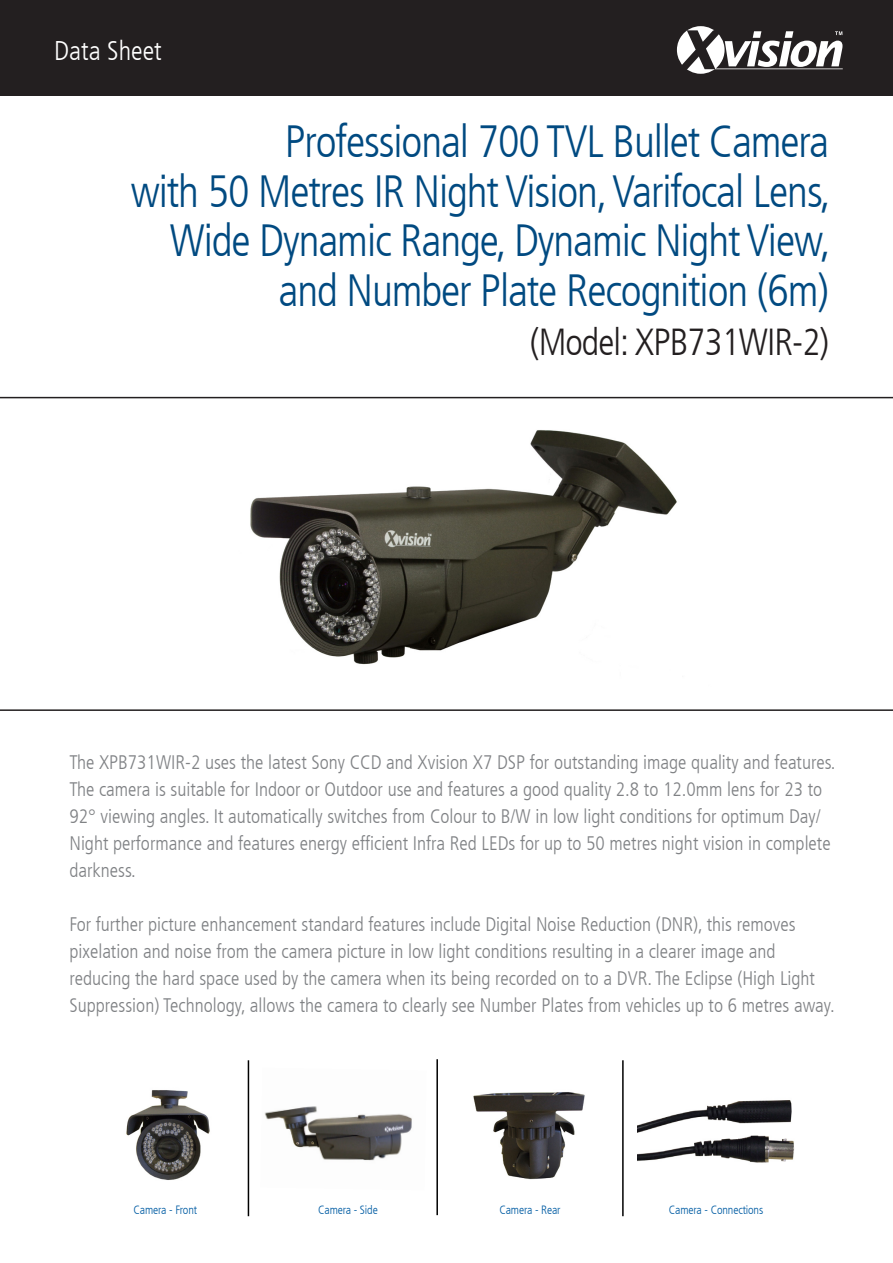
<style>
.page{position:relative;width:893px;height:1263px;background:#fff}
.page>*{position:absolute;margin:0;border:0;box-sizing:border-box;transform-origin:0 0}
.t1{font:300 condensed 45px "Frutiger LT";letter-spacing:-.025em;color:#014a81}
.t2{font:300 condensed 37.5px "Frutiger LT";letter-spacing:-.025em;color:#231f20}
.t3{font:300 condensed 27px "Frutiger LT";color:#fff}
.t4{font:300 condensed 19.5px/27px "Frutiger LT";color:#808285}
.Accessory_Text{font:300 condensed 12px "Frutiger LT";letter-spacing:-.01em;color:#015ca3}
</style>
<div class="page">
<hr style="left:248px;top:1060px;width:1px;height:156px;background:#000">
<hr style="left:436px;top:1059px;width:2px;height:156px;background:#000">
<div style="left:0;top:0;width:893px;height:96px;background:#231f20"></div>
<svg style="left:677px;top:26px;width:166px;height:48px"></svg>
<svg style="left:0;top:397px;width:893px;height:314px"></svg>
<img style="left:218px;top:408px;width:501px;height:296px">
<img style="left:638px;top:1100px;width:157px;height:63px">
<img style="left:473px;top:1092px;width:112px;height:88px">
<hr style="left:622px;top:1060px;width:2px;height:156px;background:#000">
<img style="left:264px;top:1106px;width:148px;height:55px">
<img style="left:126px;top:1090px;width:84px;height:90px">
<p class="t3" style="left:54px;top:35px;width:109px">Data Sheet</p>
<p class="t1" style="left:285px;top:116px;width:546px">Professional 700 TVL Bullet Camera</p>
<p class="t1" style="left:131px;top:166px;width:702px">with 50 Metres IR Night Vision, Varifocal Lens,</p>
<p class="t1" style="left:170px;top:215px;width:662px">Wide Dynamic Range, Dynamic Night View,</p>
<p class="t1" style="left:278px;top:265px;width:552px">and Number Plate Recognition (6m)</p>
<p class="t2" style="left:530px;top:321px;width:301px">(Model: XPB731WIR-2)</p>
<p class="t4" style="left:69px;top:749px;width:768px">The XPB731WIR-2 uses the latest Sony CCD and Xvision X7 DSP for outstanding image quality and features.<br>The camera is suitable for Indoor or Outdoor use and features a good quality 2.8 to 12.0mm lens for 23 to 92° viewing angles. It automatically switches from Colour to B/W in low light conditions for optimum Day/ Night performance and features energy efficient Infra Red LEDs for up to 50 metres night vision in complete darkness.</p>
<p class="t4" style="left:69px;top:911px;width:767px">For further picture enhancement standard features include Digital Noise Reduction (DNR), this removes pixelation and noise from the camera picture in low light conditions resulting in a clearer image and reducing the hard space used by the camera when its being recorded on to a DVR. The Eclipse (High Light Suppression) Technology, allows the camera to clearly see Number Plates from vehicles up to 6 metres away.</p>
<p class="Accessory_Text" style="left:134px;top:1203px;width:65px">Camera - Front</p>
<p class="Accessory_Text" style="left:318px;top:1203px;width:61px">Camera - Side</p>
<p class="Accessory_Text" style="left:499px;top:1203px;width:63px">Camera - Rear</p>
<p class="Accessory_Text" style="left:669px;top:1203px;width:96px">Camera - Connections</p>
</div>
